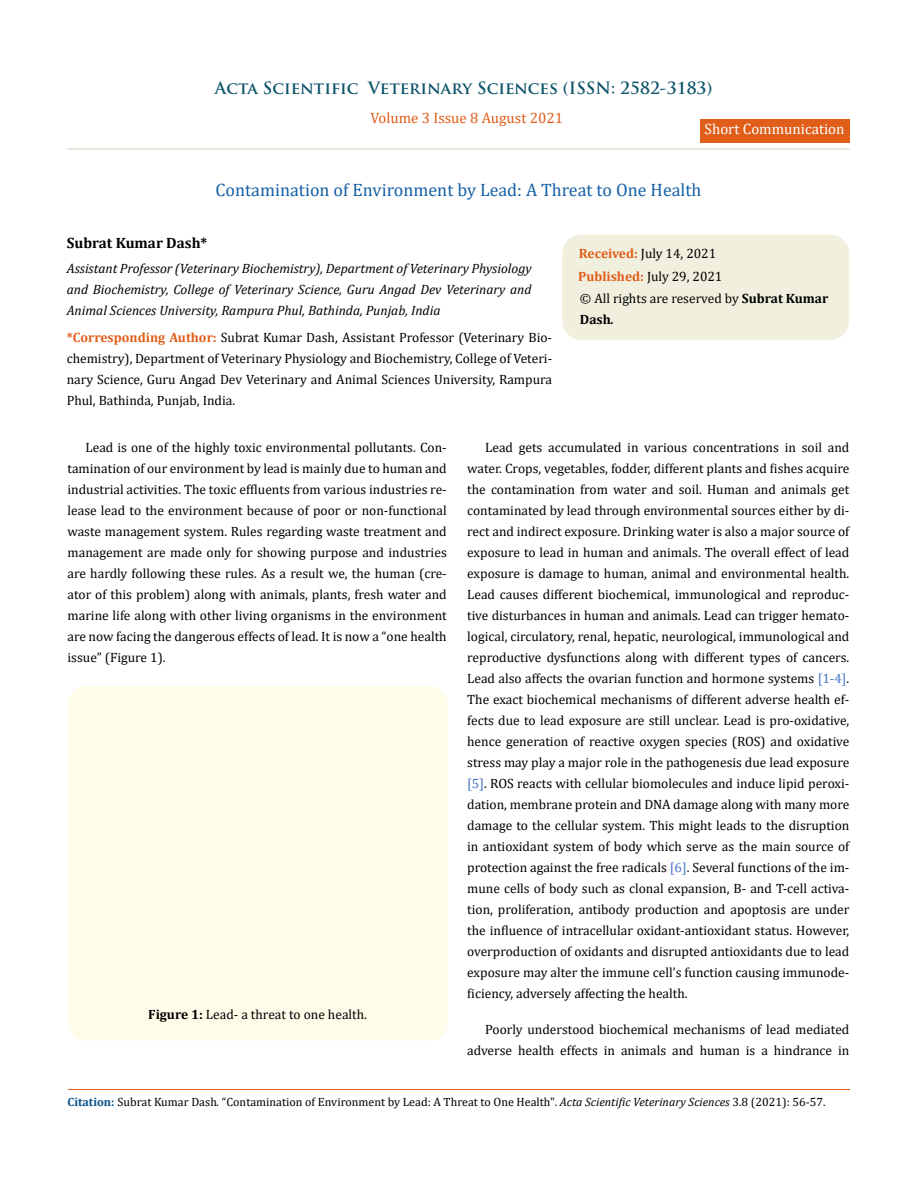
<style>
.page{position:relative;width:917px;height:1188px;background:#fff}
.page>*{position:absolute;margin:0;border:0;box-sizing:border-box;transform-origin:0 0}
.t1{font:18px "Cambria";color:#1560a6}
.t2{font:700 16.5px "Trajan Pro";color:#0e546a}
.t3{font:15px "Cambria";color:#e05d1a}
.t4{font:15px "Cambria";color:#fff}
.t5{font:700 15px "Cambria";color:#000}
.t6{font:13.5px/21px "Cambria";color:#000;text-align:justify}
.t7{font:italic 13.5px/21px "Cambria";color:#000;text-align:justify}
.t8{font:12px "Cambria";color:#000}
.s1{font-weight:700;color:#e05d1a}
.s2{font-weight:700}
.s3{font-weight:700;font-style:italic}
.s4{color:#4472c4}
.s5{font-weight:700;color:#035089}
.s6{font-style:italic}
</style>
<div class="page">
<div style="left:699px;top:119px;width:150px;height:23px;background:#e05d1a"></div>
<div style="left:563px;top:235px;width:285px;height:104px;background:#f1f0de;border-radius:18px"></div>
<div style="left:562px;top:235px;width:287px;height:105px;border:2px solid #f1f0de;border-radius:18px"></div>
<div style="left:68px;top:686px;width:380px;height:355px;background:#fffde9;border-radius:18px"></div>
<hr style="left:68px;top:1090px;width:781px;height:1px;background:#e05d1a">
<hr style="left:67px;top:148px;width:782px;height:2px;background:#e0dfcd">
<p class="t2" style="left:215px;top:77px;width:499px">Acta Scientific Veterinary Sciences (ISSN: 2582-3183)</p>
<p class="t3" style="left:370px;top:109px;width:194px">Volume 3 Issue 8 August 2021</p>
<p class="t4" style="left:704px;top:120px;width:141px">Short Communication</p>
<h1 class="t1" style="left:215px;top:180px;width:487px">Contamination of Environment by Lead: A Threat to One Health</h1>
<p class="t5" style="left:67px;top:232px;width:142px">Subrat Kumar Dash*</p>
<p class="t7" style="left:67px;top:257px;width:466px">Assistant Professor (Veterinary Biochemistry), Department of Veterinary Physiology and Biochemistry, College of Veterinary Science, Guru Angad Dev Veterinary and Animal Sciences University, Rampura Phul, Bathinda, Punjab, India</p>
<p class="t6" style="left:67px;top:326px;width:487px"><span class="s1">*Corresponding Author:</span> Subrat Kumar Dash, Assistant Professor (Veterinary Bio&shy;chemistry), Department of Veterinary Physiology and Biochemistry, College of Veteri&shy;nary Science, Guru Angad Dev Veterinary and Animal Sciences University, Rampura Phul, Bathinda, Punjab, India.</p>
<p class="t6" style="left:578px;top:242px;width:146px;line-height:23px"><span class="s1">Received:</span> July 14, 2021<br><span class="s1">Published:</span> July 29, 2021</p>
<p class="t6" style="left:580px;top:288px;width:250px">© All rights are reserved by <span class="s2">Subrat Kumar<br>Dash</span><span class="s3">.</span></p>
<p class="t6" style="left:67px;top:436px;width:381px;text-indent:18px">Lead is one of the highly toxic environmental pollutants. Con&shy;tamination of our environment by lead is mainly due to human and industrial activities. The toxic effluents from various industries re&shy;lease lead to the environment because of poor or non-functional waste management system. Rules regarding waste treatment and management are made only for showing purpose and industries are hardly following these rules. As a result we, the human (cre&shy;ator of this problem) along with animals, plants, fresh water and marine life along with other living organisms in the environment are now facing the dangerous effects of lead. It is now a “one health issue” (Figure 1).</p>
<p class="t6" style="left:467px;top:436px;width:384px;text-indent:18px">Lead gets accumulated in various concentrations in soil and water. Crops, vegetables, fodder, different plants and fishes acquire the contamination from water and soil. Human and animals get contaminated by lead through environmental sources either by di&shy;rect and indirect exposure. Drinking water is also a major source of exposure to lead in human and animals. The overall effect of lead exposure is damage to human, animal and environmental health.<br>Lead causes different biochemical, immunological and reproduc&shy;tive disturbances in human and animals. Lead can trigger hemato&shy;logical, circulatory, renal, hepatic, neurological, immunological and reproductive dysfunctions along with different types of cancers.<br>Lead also affects the ovarian function and hormone systems <span class="s4">[1-4]</span>.<br>The exact biochemical mechanisms of different adverse health ef&shy;fects due to lead exposure are still unclear. Lead is pro-oxidative, hence generation of reactive oxygen species (ROS) and oxidative stress may play a major role in the pathogenesis due lead exposure <span class="s4">[5]</span>. ROS reacts with cellular biomolecules and induce lipid peroxi&shy;dation, membrane protein and DNA damage along with many more damage to the cellular system. This might leads to the disruption in antioxidant system of body which serve as the main source of protection against the free radicals <span class="s4">[6]</span>. Several functions of the im&shy;mune cells of body such as clonal expansion, B- and T-cell activa&shy;tion, proliferation, antibody production and apoptosis are under the influence of intracellular oxidant-antioxidant status. However, overproduction of oxidants and disrupted antioxidants due to lead exposure may alter the immune cell’s function causing immunode&shy;ficiency, adversely affecting the health.</p>
<p class="t6" style="left:467px;top:1019px;width:384px;text-align:right">Poorly understood biochemical mechanisms of lead mediated adverse health effects in animals and human is a hindrance in</p>
<p class="t6" style="left:148px;top:1004px;width:220px"><span class="s2">Figure 1:</span> Lead- a threat to one health.</p>
<p class="t8" style="left:68px;top:1095px;width:759px"><span class="s5">Citation:</span> Subrat Kumar Dash<span class="s6">.</span> “Contamination of Environment by Lead: A Threat to One Health". <span class="s6">Acta Scientific Veterinary Sciences</span> 3.8 (2021): 56-57.</p>
</div>
